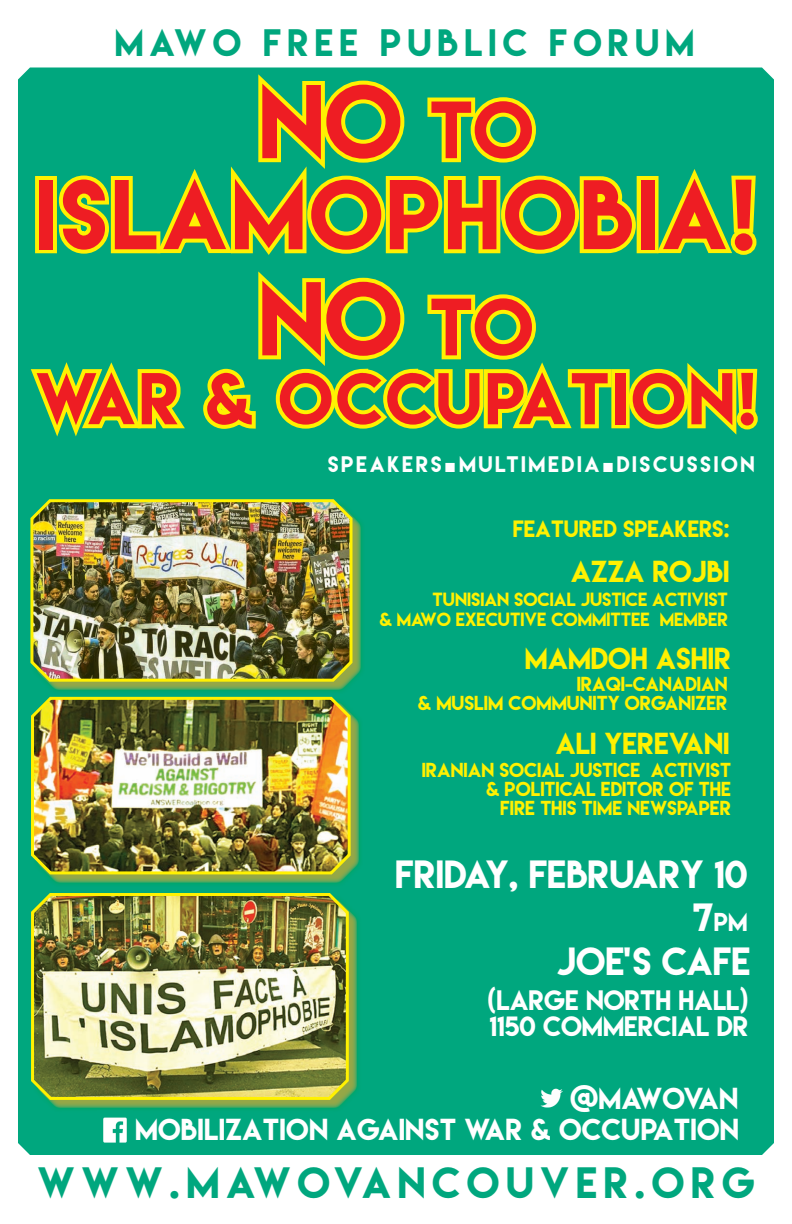
<style>
.page{position:relative;width:792px;height:1224px;background:#fff}
.page>*{position:absolute;margin:0;border:0;box-sizing:border-box;transform-origin:0 0}
.t1{font:93px "Lemon Milk";color:#ee1d23}
.t2{font:88px "Lemon Milk";letter-spacing:.04em;color:#ee1d23}
.t3{font:65px "Lemon Milk";letter-spacing:.05em;color:#ee1d23}
.t4{font:39px "Lemon Milk";letter-spacing:.17em;color:#00a77e}
.t5{font:35px "Lemon Milk";color:#fff}
.t6{font:34px "Lemon Milk";letter-spacing:.18em;color:#00a77e}
.t7{font:27px "Lemon Milk";letter-spacing:.01em;color:#fff}
.t8{font:27px "Lemon Milk";color:#fff101}
.t9{font:27px "Lemon Milk";letter-spacing:-.025em;color:#fff}
.t10{font:25px/26px "Lemon Milk";color:#fff}
.t11{font:23px "Lemon Milk";color:#fff}
.t12{font:21px "Lemon Milk";color:#fff101}
.t13{font:20px "Lemon Milk";letter-spacing:.13em;color:#fff}
.t14{font:18px/19px "Lemon Milk";color:#fff101;text-align:right}
.t15{font:17px/20.4px "Lemon Milk";color:#fff101;text-align:right}
.s1{font-size:72px}
.s2{font-family:"Times New Roman"}
.s3{font-size:35px}
</style>
<div class="page">
<div style="left:18px;top:68px;width:756px;height:1087px;background:#00a77e"></div>
<div style="left:35px;top:176px;width:22px;height:77px;border:8px solid #fff101"></div>
<div style="left:637px;top:176px;width:22px;height:77px;border:8px solid #fff101"></div>
<svg style="left:651px;top:159px;width:109px;height:100px;background:#62c34d"></svg>
<svg style="left:54px;top:72px;width:587px;height:190px;background:#4cbd58"></svg>
<svg style="left:26px;top:351px;width:166px;height:97px;background:#5ec24f"></svg>
<div style="left:611px;top:369px;width:19px;height:59px;border:8px solid #fff101"></div>
<svg style="left:624px;top:361px;width:138px;height:83px;background:#7bca41"></svg>
<svg style="left:199px;top:269px;width:417px;height:166px;background:#59c052"></svg>
<img style="left:540px;top:1087px;width:23px;height:22px">
<img style="left:97px;top:1112px;width:36px;height:37px">
<img style="left:32px;top:501px;width:333px;height:193px">
<img style="left:29px;top:496px;width:325px;height:187px">
<img style="left:33px;top:698px;width:330px;height:189px">
<img style="left:30px;top:694px;width:322px;height:182px">
<img style="left:33px;top:894px;width:328px;height:218px">
<img style="left:30px;top:890px;width:320px;height:211px">
<h3 class="t6" style="left:115px;top:20px;width:581px">MAWO FREE PUBLIC FORUM</h3>
<h1 class="t1" style="left:259px;top:57px;width:276px">NO <span class="s1">TO</span></h1>
<h2 class="t2" style="left:36px;top:154px;width:722px">ISLAMOPHOBIA!</h2>
<h1 class="t1" style="left:259px;top:255px;width:276px">NO <span class="s1">TO</span></h1>
<h3 class="t3" style="left:35px;top:354px;width:723px">WAR &amp; OCCUPATION!</h3>
<p class="t13" style="left:328px;top:450px;width:428px">SPEAKERS<span class="s2">■</span>MULTIMEDIA<span class="s2">■</span>DISCUSSION</p>
<p class="t12" style="left:513px;top:514px;width:218px">FEATURED SPEAKERS:</p>
<h3 class="t8" style="left:571px;top:553px;width:160px">AZZA ROJBI</h3>
<p class="t15" style="left:379px;top:589px;width:350px">TUNISIAN SOCIAL JUSTICE ACTIVIST<br>&amp; MAWO EXECUTIVE COMMITTEE MEMBER</p>
<h3 class="t8" style="left:525px;top:640px;width:208px">MAMDOH ASHIR</h3>
<p class="t14" style="left:418px;top:674px;width:311px">IRAQI-CANADIAN<br>&amp; MUSLIM COMMUNITY ORGANIZER</p>
<h3 class="t8" style="left:556px;top:725px;width:175px">ALI YEREVANI</h3>
<p class="t14" style="left:422px;top:760px;width:311px">IRANIAN SOCIAL JUSTICE ACTIVIST &amp; POLITICAL EDITOR OF THE<br>FIRE THIS TIME NEWSPAPER</p>
<h3 class="t5" style="left:395px;top:850px;width:354px">FRIDAY, FEBRUARY 10</h3>
<p class="t11" style="left:693px;top:906px;width:56px"><span class="s3">7</span>PM</p>
<h3 class="t5" style="left:557px;top:937px;width:195px">JOE’S CAFE</h3>
<h3 class="t10" style="left:488px;top:986px;width:263px">(LARGE NORTH HALL)<br>1150 COMMERCIAL DR</h3>
<h3 class="t9" style="left:570px;top:1080px;width:169px">@MAWOVAN</h3>
<h3 class="t7" style="left:135px;top:1111px;width:605px">MOBILIZATION AGAINST WAR &amp; OCCUPATION</h3>
<h3 class="t4" style="left:37px;top:1156px;width:719px">WWW.MAWOVANCOUVER.ORG</h3>
</div>
